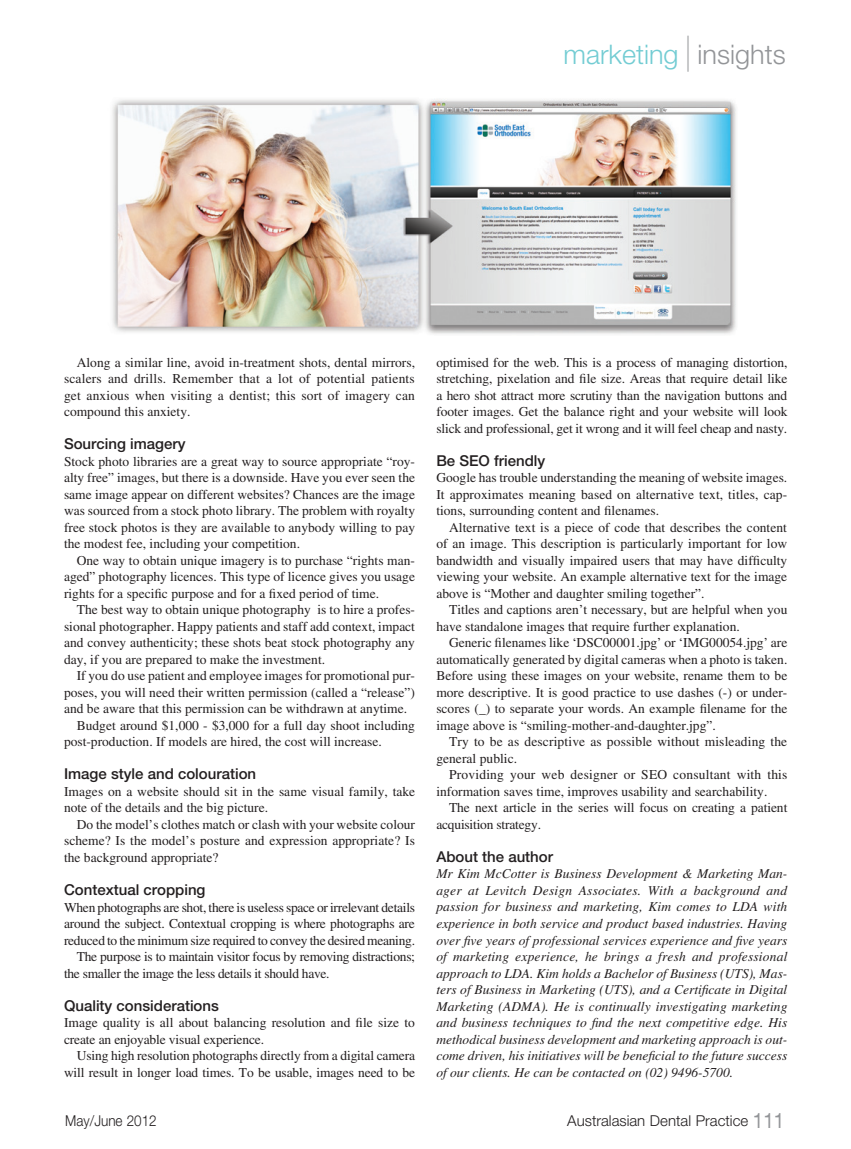
<style>
.page{position:relative;width:851px;height:1149px;background:#fff}
.page>*{position:absolute;margin:0;border:0;box-sizing:border-box;transform-origin:0 0}
.t1{font:300 27px "Helvetica Neue";color:#73ccd3}
.t2{font:500 15px "Helvetica Neue";color:#231f20}
.t3{font:300 15px "Helvetica Neue";color:#231f20}
.t4{font:300 15px "Helvetica Neue";color:#231f20;scale:.9 1}
.t5{font:13.5px/16.5px "Times";color:#231f20;text-align:justify}
.t6{font:italic 13.5px/16.5px "Times";color:#231f20;text-align:justify}
.t7{font:13.5px "Times";letter-spacing:-.02em;color:#231f20}
.s1{font-size:36px;color:#939598}
.s2{color:#939598}
.s3{font-weight:400;font-size:21px;color:#939598}
</style>
<div class="page">
<img style="left:112px;top:99px;width:624px;height:235px">
<h1 class="t1" style="left:563px;top:38px;width:223px">marketing <span class="s1">|</span> <span class="s2">insights</span></h1>
<p class="t5" style="left:64px;top:353px;width:352px;text-indent:13px">Along a similar line, avoid in-treatment shots, dental mirrors, scalers and drills. Remember that a lot of potential patients get anxious when visiting a dentist; this sort of imagery can compound this anxiety.</p>
<p class="t2" style="left:64px;top:434px;width:123px">Sourcing imagery</p>
<p class="t5" style="left:64px;top:452px;width:352px">Stock photo libraries are a great way to source appropriate “roy&shy;alty free” images, but there is a downside. Have you ever seen the same image appear on different websites? Chances are the image was sourced from a stock photo library. The problem with royalty free stock photos is they are available to anybody willing to pay the modest fee, including your competition.</p>
<p class="t5" style="left:64px;top:551px;width:352px;text-indent:13px">One way to obtain unique imagery is to purchase “rights man&shy;aged” photography licences. This type of licence gives you usage rights for a specific purpose and for a fixed period of time.</p>
<p class="t5" style="left:64px;top:601px;width:352px;text-indent:13px">The best way to obtain unique photography is to hire a profes&shy;sional photographer. Happy patients and staff add context, impact and convey authenticity; these shots beat stock photography any day, if you are prepared to make the investment.</p>
<p class="t5" style="left:77px;top:667px;width:339px">If you do use patient and employee images for promotional pur-</p>
<p class="t5" style="left:64px;top:683px;width:352px">poses, you will need their written permission (called a “release”)</p>
<p class="t5" style="left:64px;top:700px;width:344px">and be aware that this permission can be withdrawn at anytime.</p>
<p class="t5" style="left:77px;top:716px;width:340px">Budget around $1,000 - $3,000 for a full day shoot including</p>
<p class="t5" style="left:64px;top:733px;width:319px">post-production. If models are hired, the cost will increase.</p>
<p class="t2" style="left:64px;top:764px;width:194px">Image style and colouration</p>
<p class="t5" style="left:64px;top:782px;width:353px">Images on a website should sit in the same visual family, take note of the details and the big picture.</p>
<p class="t5" style="left:64px;top:815px;width:352px;text-indent:13px">Do the model’s clothes match or clash with your website colour scheme? Is the model’s posture and expression appropriate? Is the background appropriate?</p>
<p class="t2" style="left:64px;top:880px;width:143px">Contextual cropping</p>
<p class="t7" style="left:64px;top:899px;width:352px">When photographs are shot, there is useless space or irrelevant details</p>
<p class="t7" style="left:64px;top:915px;width:352px">around the subject. Contextual cropping is where photographs are</p>
<p class="t7" style="left:64px;top:932px;width:352px">reduced to the minimum size required to convey the desired meaning.</p>
<p class="t7" style="left:77px;top:948px;width:340px">The purpose is to maintain visitor focus by removing distractions;</p>
<p class="t7" style="left:64px;top:965px;width:267px">the smaller the image the less details it should have.</p>
<p class="t2" style="left:64px;top:995px;width:156px">Quality considerations</p>
<p class="t5" style="left:64px;top:1013px;width:352px">Image quality is all about balancing resolution and file size to create an enjoyable visual experience.</p>
<p class="t5" style="left:64px;top:1046px;width:352px;text-align:right">Using high resolution photographs directly from a digital camera will result in longer load times. To be usable, images need to be</p>
<p class="t5" style="left:436px;top:353px;width:352px">optimised for the web. This is a process of managing distortion, stretching, pixelation and file size. Areas that require detail like a hero shot attract more scrutiny than the navigation buttons and footer images. Get the balance right and your website will look slick and professional, get it wrong and it will feel cheap and nasty.</p>
<p class="t2" style="left:436px;top:451px;width:110px">Be SEO friendly</p>
<p class="t5" style="left:436px;top:469px;width:352px">Google has trouble understanding the meaning of website images.<br>It approximates meaning based on alternative text, titles, cap&shy;tions, surrounding content and filenames.</p>
<p class="t5" style="left:436px;top:518px;width:352px;text-indent:13px">Alternative text is a piece of code that describes the content of an image. This description is particularly important for low bandwidth and visually impaired users that may have difficulty viewing your website. An example alternative text for the image above is “Mother and daughter smiling together”.</p>
<p class="t5" style="left:436px;top:601px;width:352px;text-indent:13px">Titles and captions aren’t necessary, but are helpful when you have standalone images that require further explanation.</p>
<p class="t5" style="left:436px;top:634px;width:352px;text-indent:13px">Generic filenames like ‘DSC00001.jpg’ or ‘IMG00054.jpg’ are automatically generated by digital cameras when a photo is taken.<br>Before using these images on your website, rename them to be more descriptive. It is good practice to use dashes (-) or under&shy;scores (_) to separate your words. An example filename for the image above is “smiling-mother-and-daughter.jpg”.</p>
<p class="t5" style="left:436px;top:733px;width:352px;text-indent:13px">Try to be as descriptive as possible without misleading the general public.</p>
<p class="t5" style="left:436px;top:766px;width:352px;text-indent:13px">Providing your web designer or SEO consultant with this information saves time, improves usability and searchability.</p>
<p class="t5" style="left:436px;top:799px;width:352px;text-indent:13px">The next article in the series will focus on creating a patient acquisition strategy.</p>
<p class="t2" style="left:436px;top:847px;width:118px">About the author</p>
<p class="t6" style="left:436px;top:865px;width:352px">Mr Kim McCotter is Business Development &amp; Marketing Man&shy;ager at Levitch Design Associates. With a background and passion for business and marketing, Kim comes to LDA with experience in both service and product based industries. Having over five years of professional services experience and five years of marketing experience, he brings a fresh and professional approach to LDA. Kim holds a Bachelor of Business (UTS), Mas&shy;ters of Business in Marketing (UTS), and a Certificate in Digital Marketing (ADMA). He is continually investigating marketing and business techniques to find the next competitive edge. His methodical business development and marketing approach is out&shy;come driven, his initiatives will be beneficial to the future success of our clients. He can be contacted on (02) 9496-5700.</p>
<p class="t4" style="left:65px;top:1111px;width:103px">May/June 2012</p>
<p class="t3" style="left:567px;top:1111px;width:218px">Australasian Dental Practice <span class="s3">111</span></p>
</div>
